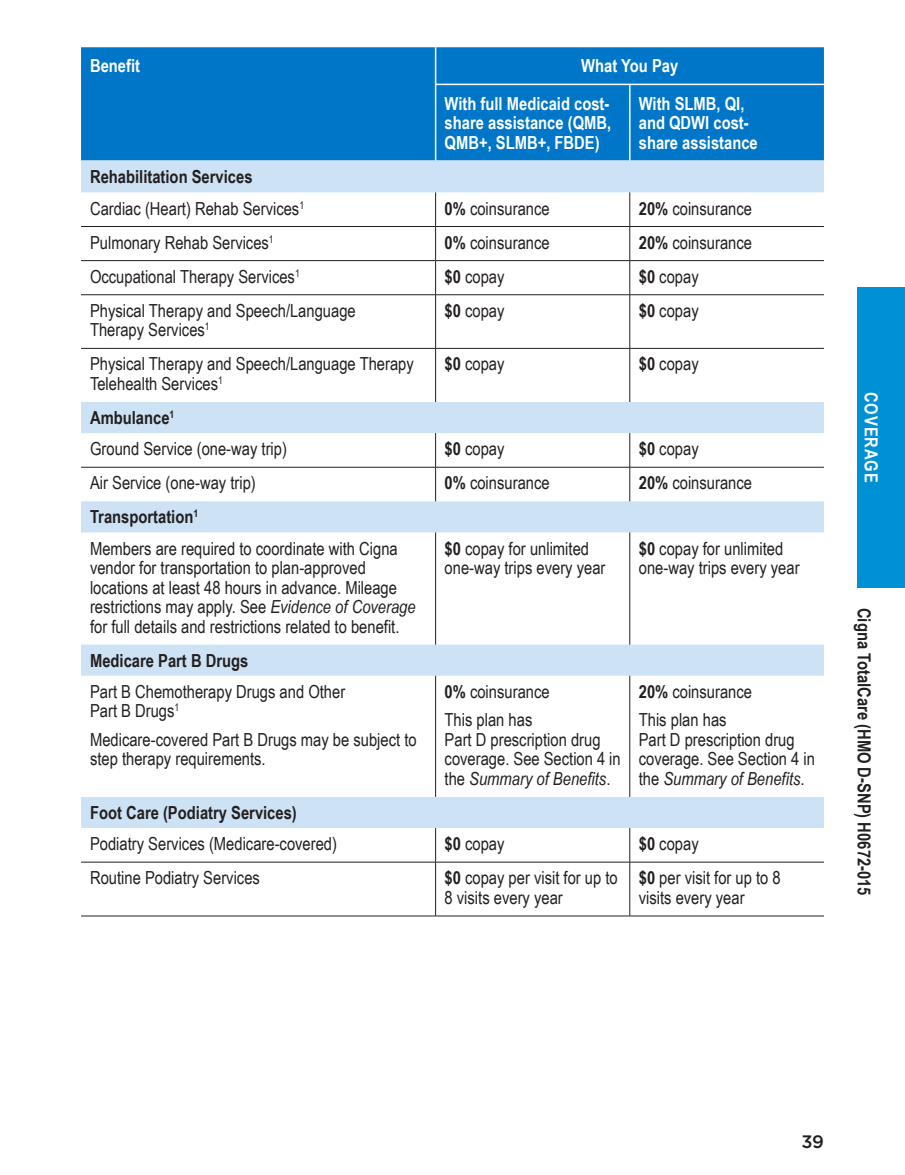
<style>
.page{position:relative;width:905px;height:1175px;background:#fff}
.page>*{position:absolute;margin:0;border:0;box-sizing:border-box;transform-origin:0 0}
.table_para{font:18px/19.5px "Arial Narrow";color:#231f20}
.table_col_h1_align_r{font:700 18px/19.5px "Arial Narrow";color:#fff;text-align:justify}
.table_row_h1{font:700 18px "Arial Narrow";color:#231f20}
.margin_plan_name{font:700 18px "Arial Narrow";color:#231f20}
.table_col_h1_align_c{font:700 18px "Arial Narrow";color:#fff}
.table_col_h1_align_r-2{font:700 18px "Arial Narrow";letter-spacing:.05em;color:#fff}
.t1{font:500 18px "Gotham";color:#231f20}
.s1{font-weight:700}
.s2{font-style:italic}
</style>
<div class="page">
<div style="left:857px;top:287px;width:47px;height:300px;background:#0090d4"></div>
<div style="left:81px;top:47px;width:743px;height:113px;background:#0076c8"></div>
<svg style="left:81px;top:160px;width:743px;height:668px"></svg>
<hr style="left:435px;top:192px;width:1px;height:34px;background:#231f20">
<hr style="left:435px;top:227px;width:1px;height:33px;background:#231f20">
<hr style="left:435px;top:261px;width:1px;height:33px;background:#231f20">
<hr style="left:435px;top:295px;width:1px;height:53px;background:#231f20">
<hr style="left:435px;top:348px;width:1px;height:54px;background:#231f20">
<hr style="left:435px;top:433px;width:1px;height:34px;background:#231f20">
<hr style="left:435px;top:467px;width:1px;height:34px;background:#231f20">
<hr style="left:435px;top:532px;width:1px;height:112px;background:#231f20">
<hr style="left:435px;top:675px;width:1px;height:122px;background:#231f20">
<hr style="left:435px;top:828px;width:1px;height:34px;background:#231f20">
<hr style="left:435px;top:862px;width:1px;height:53px;background:#231f20">
<hr style="left:629px;top:192px;width:1px;height:34px;background:#231f20">
<hr style="left:629px;top:227px;width:1px;height:33px;background:#231f20">
<hr style="left:629px;top:261px;width:1px;height:33px;background:#231f20">
<hr style="left:629px;top:295px;width:1px;height:53px;background:#231f20">
<hr style="left:629px;top:348px;width:1px;height:54px;background:#231f20">
<hr style="left:629px;top:433px;width:1px;height:34px;background:#231f20">
<hr style="left:629px;top:467px;width:1px;height:34px;background:#231f20">
<hr style="left:629px;top:532px;width:1px;height:112px;background:#231f20">
<hr style="left:629px;top:675px;width:1px;height:122px;background:#231f20">
<hr style="left:629px;top:828px;width:1px;height:34px;background:#231f20">
<hr style="left:629px;top:862px;width:1px;height:53px;background:#231f20">
<hr style="left:81px;top:915px;width:354px;height:1px;background:#231f20">
<hr style="left:435px;top:915px;width:194px;height:1px;background:#231f20">
<hr style="left:629px;top:915px;width:195px;height:1px;background:#231f20">
<hr style="left:81px;top:226px;width:354px;height:1px;background:#231f20">
<hr style="left:435px;top:226px;width:194px;height:1px;background:#231f20">
<hr style="left:629px;top:226px;width:195px;height:1px;background:#231f20">
<hr style="left:81px;top:260px;width:354px;height:1px;background:#231f20">
<hr style="left:435px;top:260px;width:194px;height:1px;background:#231f20">
<hr style="left:629px;top:260px;width:195px;height:1px;background:#231f20">
<hr style="left:81px;top:294px;width:354px;height:1px;background:#231f20">
<hr style="left:435px;top:294px;width:194px;height:1px;background:#231f20">
<hr style="left:629px;top:294px;width:195px;height:1px;background:#231f20">
<hr style="left:81px;top:348px;width:354px;height:1px;background:#231f20">
<hr style="left:435px;top:348px;width:194px;height:1px;background:#231f20">
<hr style="left:629px;top:348px;width:195px;height:1px;background:#231f20">
<hr style="left:435px;top:47px;width:1px;height:37px;background:#fff">
<hr style="left:435px;top:84px;width:194px;height:1px;background:#fff">
<hr style="left:629px;top:84px;width:195px;height:1px;background:#fff">
<hr style="left:629px;top:85px;width:1px;height:75px;background:#fff">
<hr style="left:435px;top:85px;width:1px;height:75px;background:#fff">
<hr style="left:81px;top:467px;width:354px;height:1px;background:#231f20">
<hr style="left:435px;top:467px;width:194px;height:1px;background:#231f20">
<hr style="left:629px;top:467px;width:195px;height:1px;background:#231f20">
<hr style="left:81px;top:862px;width:354px;height:1px;background:#231f20">
<hr style="left:435px;top:862px;width:194px;height:1px;background:#231f20">
<hr style="left:629px;top:862px;width:195px;height:1px;background:#231f20">
<p class="table_col_h1_align_r" style="left:90px;top:55px;width:52px">Benefit</p>
<p class="table_col_h1_align_c" style="left:581px;top:52px;width:99px">What You Pay</p>
<p class="table_col_h1_align_r" style="left:444px;top:92px;width:168px">With full Medicaid cost&shy;share assistance (QMB, QMB+, SLMB+, FBDE)</p>
<p class="table_col_h1_align_r" style="left:638px;top:92px;width:120px;text-align:left">With SLMB, QI, and QDWI cost&shy;share assistance</p>
<p class="table_row_h1" style="left:90px;top:163px;width:164px">Rehabilitation Services</p>
<p class="table_para" style="left:90px;top:198px;width:215px">Cardiac (Heart) Rehab Services<sup>1</sup></p>
<p class="table_para" style="left:444px;top:198px;width:107px"><span class="s1">0%</span> coinsurance</p>
<p class="table_para" style="left:638px;top:198px;width:115px"><span class="s1">20%</span> coinsurance</p>
<p class="table_para" style="left:90px;top:232px;width:185px">Pulmonary Rehab Services<sup>1</sup></p>
<p class="table_para" style="left:444px;top:232px;width:107px"><span class="s1">0%</span> coinsurance</p>
<p class="table_para" style="left:638px;top:232px;width:115px"><span class="s1">20%</span> coinsurance</p>
<p class="table_para" style="left:90px;top:266px;width:211px">Occupational Therapy Services<sup>1</sup></p>
<p class="table_para" style="left:444px;top:266px;width:61px"><span class="s1">$0</span> copay</p>
<p class="table_para" style="left:638px;top:266px;width:61px"><span class="s1">$0</span> copay</p>
<p class="table_para" style="left:90px;top:300px;width:267px">Physical Therapy and Speech/Language<br>Therapy Services<sup>1</sup></p>
<p class="table_para" style="left:444px;top:300px;width:61px"><span class="s1">$0</span> copay</p>
<p class="table_para" style="left:638px;top:300px;width:61px"><span class="s1">$0</span> copay</p>
<p class="table_para" style="left:90px;top:354px;width:325px">Physical Therapy and Speech/Language Therapy<br>Telehealth Services<sup>1</sup></p>
<p class="table_para" style="left:444px;top:354px;width:61px"><span class="s1">$0</span> copay</p>
<p class="table_para" style="left:638px;top:354px;width:61px"><span class="s1">$0</span> copay</p>
<p class="table_row_h1" style="left:90px;top:404px;width:86px">Ambulance<sup>1</sup></p>
<p class="table_para" style="left:90px;top:438px;width:198px">Ground Service (one-way trip)</p>
<p class="table_para" style="left:444px;top:438px;width:61px"><span class="s1">$0</span> copay</p>
<p class="table_para" style="left:638px;top:438px;width:61px"><span class="s1">$0</span> copay</p>
<p class="table_para" style="left:90px;top:472px;width:167px">Air Service (one-way trip)</p>
<p class="table_para" style="left:444px;top:472px;width:107px"><span class="s1">0%</span> coinsurance</p>
<p class="table_para" style="left:638px;top:472px;width:115px"><span class="s1">20%</span> coinsurance</p>
<p class="table_row_h1" style="left:90px;top:503px;width:110px">Transportation<sup>1</sup></p>
<p class="table_para" style="left:90px;top:538px;width:327px">Members are required to coordinate with Cigna vendor for transportation to plan-approved locations at least 48 hours in advance. Mileage restrictions may apply. See <span class="s2">Evidence of Coverage </span>for full details and restrictions related to benefit.</p>
<p class="table_para" style="left:444px;top:538px;width:162px"><span class="s1">$0</span> copay for unlimited one-way trips every year</p>
<p class="table_para" style="left:638px;top:538px;width:162px"><span class="s1">$0</span> copay for unlimited one-way trips every year</p>
<p class="table_row_h1" style="left:90px;top:647px;width:160px">Medicare Part B Drugs</p>
<p class="table_para" style="left:90px;top:681px;width:257px">Part B Chemotherapy Drugs and Other<br>Part B Drugs<sup>1</sup></p>
<p class="table_para" style="left:90px;top:729px;width:328px">Medicare-covered Part B Drugs may be subject to step therapy requirements.</p>
<p class="table_para" style="left:444px;top:681px;width:107px"><span class="s1">0%</span> coinsurance</p>
<p class="table_para" style="left:444px;top:709px;width:178px">This plan has<br>Part D prescription drug coverage. See Section 4 in the <span class="s2">Summary of Benefits</span>.</p>
<p class="table_para" style="left:638px;top:681px;width:115px"><span class="s1">20%</span> coinsurance</p>
<p class="table_para" style="left:638px;top:709px;width:178px">This plan has<br>Part D prescription drug coverage. See Section 4 in the <span class="s2">Summary of Benefits</span>.</p>
<p class="table_row_h1" style="left:90px;top:799px;width:208px">Foot Care (Podiatry Services)</p>
<p class="table_para" style="left:90px;top:833px;width:248px">Podiatry Services (Medicare-covered)</p>
<p class="table_para" style="left:444px;top:833px;width:61px"><span class="s1">$0</span> copay</p>
<p class="table_para" style="left:638px;top:833px;width:61px"><span class="s1">$0</span> copay</p>
<p class="table_para" style="left:90px;top:867px;width:171px">Routine Podiatry Services</p>
<p class="table_para" style="left:444px;top:867px;width:175px"><span class="s1">$0</span> copay per visit for up to<br>8 visits every year</p>
<p class="table_para" style="left:638px;top:867px;width:143px"><span class="s1">$0</span> per visit for up to 8 visits every year</p>
<p class="table_col_h1_align_r-2" style="left:884px;top:392px;width:92px;rotate:90deg">COVERAGE</p>
<p class="margin_plan_name" style="left:877px;top:608px;width:289px;rotate:90deg">Cigna TotalCare (HMO D-SNP) H0672-015</p>
<p class="t1" style="left:801px;top:1129px;width:24px">39</p>
</div>
